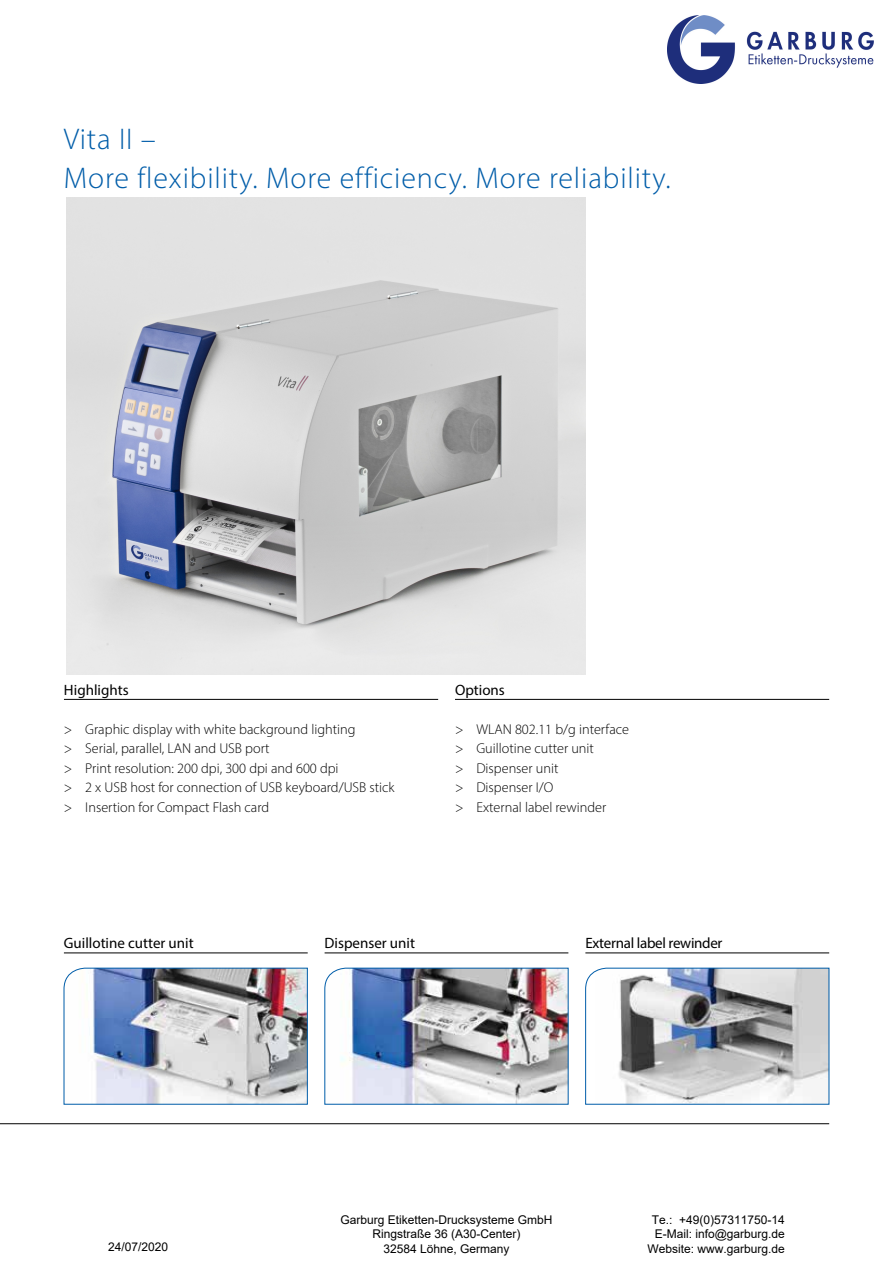
<style>
.page{position:relative;width:893px;height:1263px;background:#fff}
.page>*{position:absolute;margin:0;border:0;box-sizing:border-box;transform-origin:0 0}
.t1{font:300 30px/39px "Myriad Pro";letter-spacing:.03em;color:#005da9}
.t2{font:15px "Myriad Pro";color:#000}
.t3{font:15px "Myriad Pro";letter-spacing:-.02em;color:#000}
.t4{font:300 14.25px/19.5px "Myriad Pro";color:#000}
.t5{font:12px/14.4px "Arial";color:#000;text-align:center}
</style>
<div class="page">
<svg style="left:585px;top:968px;width:244px;height:137px"></svg>
<img style="left:324px;top:968px;width:245px;height:137px">
<img style="left:64px;top:968px;width:244px;height:137px">
<hr style="left:0;top:1123px;width:829px;height:1px;background:#000">
<hr style="left:325px;top:953px;width:243px;height:1px;background:#000">
<hr style="left:585px;top:953px;width:244px;height:1px;background:#000">
<hr style="left:455px;top:699px;width:374px;height:1px;background:#000">
<hr style="left:64px;top:699px;width:374px;height:1px;background:#000">
<hr style="left:64px;top:953px;width:244px;height:1px;background:#000">
<img style="left:66px;top:198px;width:520px;height:476px">
<img style="left:668px;top:16px;width:205px;height:67px">
<h1 class="t1" style="left:64px;top:119px;width:608px">Vita II –<br>More flexibility. More efficiency. More reliability.</h1>
<p class="t2" style="left:64px;top:681px;width:66px">Highlights</p>
<p class="t2" style="left:455px;top:681px;width:51px">Options</p>
<p class="t4" style="left:64px;top:719px;width:332px">&gt; Graphic display with white background lighting<br>&gt; Serial, parallel, LAN and USB port<br>&gt; Print resolution: 200 dpi, 300 dpi and 600 dpi<br>&gt; 2 x USB host for connection of USB keyboard/USB stick &gt; Insertion for Compact Flash card</p>
<p class="t4" style="left:455px;top:719px;width:175px">&gt; WLAN 802.11 b/g interface &gt; Guillotine cutter unit<br>&gt; Dispenser unit<br>&gt; Dispenser I/O<br>&gt; External label rewinder</p>
<p class="t2" style="left:64px;top:934px;width:131px">Guillotine cutter unit</p>
<p class="t5" style="left:108px;top:1240px;width:62px">24/07/2020</p>
<p class="t2" style="left:325px;top:934px;width:92px">Dispenser unit</p>
<p class="t3" style="left:585px;top:934px;width:139px">External label rewinder</p>
<p class="t5" style="left:340px;top:1212px;width:214px">Garburg Etiketten-Drucksysteme GmbH<br>Ringstraße 36 (A30-Center)<br>32584 Löhne, Germany</p>
<p class="t5" style="left:648px;top:1212px;width:139px">Te.: +49(0)57311750-14<br>E-Mail: info@garburg.de<br>Website: www.garburg.de</p>
</div>
